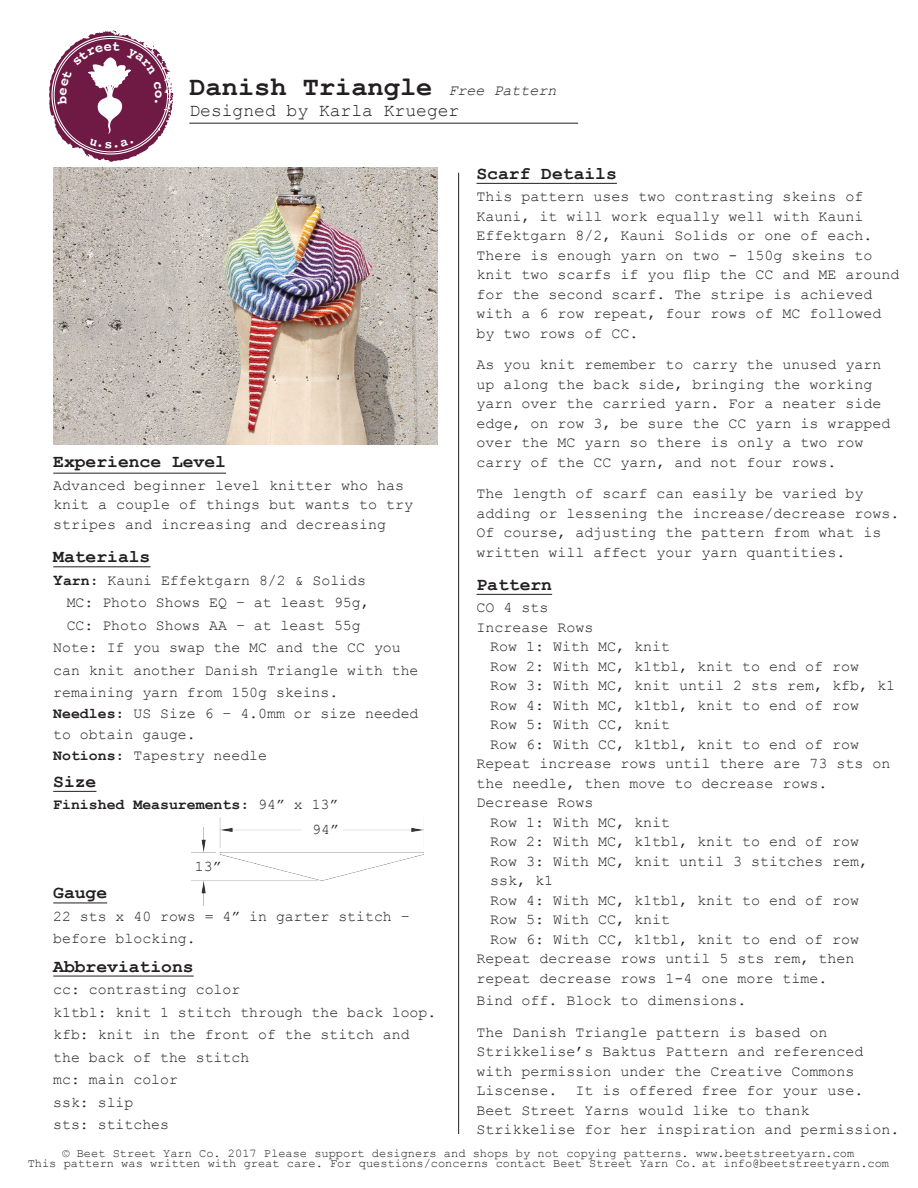
<style>
.page{position:relative;width:918px;height:1188px;background:#fff}
.page>*{position:absolute;margin:0;border:0;box-sizing:border-box;transform-origin:0 0}
.t1{font:700 27px "Courier New";color:#231f20}
.t2{font:700 18px "Courier New";color:#231f20}
.t3{font:18px "Courier New";color:#231f20}
.t4{font:15px/19.5px "Courier New";color:#231f20}
.t5{font:700 15px "Courier New";color:#231f20}
.t6{font:12px "Courier New";color:#231f20}
.s1{font-weight:400;font-style:italic;font-size:15px}
.s2{font-weight:700;font-size:16.5px}
.s3{font-weight:700}
.s4{font-weight:400}
</style>
<div class="page">
<hr style="left:53px;top:903px;width:54px;height:1px;background:#231f20">
<hr style="left:53px;top:791px;width:43px;height:1px;background:#231f20">
<hr style="left:53px;top:473px;width:173px;height:1px;background:#231f20">
<hr style="left:53px;top:566px;width:97px;height:1px;background:#231f20">
<hr style="left:53px;top:976px;width:141px;height:1px;background:#231f20">
<hr style="left:477px;top:183px;width:140px;height:1px;background:#231f20">
<hr style="left:477px;top:594px;width:75px;height:1px;background:#231f20">
<hr style="left:189px;top:123px;width:389px;height:1px;background:#231f20">
<hr style="left:458px;top:173px;width:1px;height:961px;background:#231f20">
<img style="left:53px;top:167px;width:385px;height:278px">
<img style="left:191px;top:817px;width:233px;height:88px">
<svg style="left:49px;top:30px;width:124px;height:132px"></svg>
<p class="t1" style="left:189px;top:70px;width:369px">Danish Triangle <span class="s1">Free Pattern</span></p>
<p class="t3" style="left:189px;top:99px;width:272px">Designed by Karla Krueger</p>
<p class="t2" style="left:477px;top:162px;width:142px">Scarf Details</p>
<p class="t4" style="left:477px;top:186px;width:425px">This pattern uses two contrasting skeins of Kauni, it will work equally well with Kauni Effektgarn 8/2, Kauni Solids or one of each.<br>There is enough yarn on two - 150g skeins to knit two scarfs if you flip the CC and ME around for the second scarf. The stripe is achieved with a 6 row repeat, four rows of MC followed by two rows of CC.</p>
<p class="t4" style="left:477px;top:354px;width:416px">As you knit remember to carry the unused yarn up along the back side, bringing the working yarn over the carried yarn. For a neater side edge, on row 3, be sure the CC yarn is wrapped over the MC yarn so there is only a two row carry of the CC yarn, and not four rows.</p>
<p class="t4" style="left:477px;top:483px;width:425px">The length of scarf can easily be varied by adding or lessening the increase/decrease rows.<br>Of course, adjusting the pattern from what is written will affect your yarn quantities.</p>
<p class="t2" style="left:477px;top:573px;width:77px">Pattern</p>
<p class="t4" style="left:477px;top:597px;width:73px">CO 4 sts</p>
<p class="t4" style="left:477px;top:617px;width:118px">Increase Rows</p>
<p class="t4" style="left:490px;top:636px;width:181px">Row 1: With MC, knit</p>
<p class="t4" style="left:490px;top:656px;width:371px">Row 2: With MC, k1tbl, knit to end of row</p>
<p class="t4" style="left:490px;top:675px;width:407px">Row 3: With MC, knit until 2 sts rem, kfb, k1</p>
<p class="t4" style="left:490px;top:695px;width:371px">Row 4: With MC, k1tbl, knit to end of row</p>
<p class="t4" style="left:490px;top:714px;width:181px">Row 5: With CC, knit</p>
<p class="t4" style="left:490px;top:734px;width:371px">Row 6: With CC, k1tbl, knit to end of row</p>
<p class="t4" style="left:477px;top:753px;width:416px">Repeat increase rows until there are 73 sts on the needle, then move to decrease rows.</p>
<p class="t4" style="left:477px;top:792px;width:118px">Decrease Rows</p>
<p class="t4" style="left:490px;top:812px;width:181px">Row 1: With MC, knit</p>
<p class="t4" style="left:490px;top:831px;width:371px">Row 2: With MC, k1tbl, knit to end of row</p>
<p class="t4" style="left:490px;top:851px;width:380px">Row 3: With MC, knit until 3 stitches rem, ssk, k1</p>
<p class="t4" style="left:490px;top:890px;width:371px">Row 4: With MC, k1tbl, knit to end of row</p>
<p class="t4" style="left:490px;top:909px;width:181px">Row 5: With CC, knit</p>
<p class="t4" style="left:490px;top:929px;width:371px">Row 6: With CC, k1tbl, knit to end of row</p>
<p class="t4" style="left:477px;top:948px;width:380px">Repeat decrease rows until 5 sts rem, then repeat decrease rows 1-4 one more time.</p>
<p class="t4" style="left:477px;top:990px;width:272px">Bind off. Block to dimensions.</p>
<p class="t4" style="left:477px;top:1022px;width:389px">The Danish Triangle pattern is based on Strikkelise’s Baktus Pattern and referenced with permission under the Creative Commons Liscense. It is offered free for your use.</p>
<p class="t4" style="left:477px;top:1100px;width:425px">Beet Street Yarns would like to thank<br>Strikkelise for her inspiration and permission.</p>
<p class="t6" style="left:62px;top:1146px;width:793px">© Beet Street Yarn Co. 2017 Please support designers and shops by not copying patterns. www.beetstreetyarn.com</p>
<p class="t6" style="left:28px;top:1156px;width:863px">This pattern was written with great care. For questions/concerns contact Beet Street Yarn Co. at info@beetstreetyarn.com</p>
<p class="t2" style="left:53px;top:450px;width:174px">Experience Level</p>
<p class="t4" style="left:53px;top:475px;width:362px">Advanced beginner level knitter who has knit a couple of things but wants to try stripes and increasing and decreasing</p>
<p class="t2" style="left:53px;top:546px;width:99px">Materials</p>
<p class="t4" style="left:53px;top:570px;width:314px"><span class="s2">Y</span><span class="s3">arn:</span> Kauni Effektgarn 8/2 &amp; Solids</p>
<p class="t4" style="left:67px;top:592px;width:304px">MC: Photo Shows EQ – at least 95g,</p>
<p class="t4" style="left:67px;top:615px;width:296px">CC: Photo Shows AA – at least 55g</p>
<p class="t4" style="left:53px;top:636px;width:367px;line-height:22.5px">Note: If you swap the MC and the CC you can knit another Danish Triangle with the remaining yarn from 150g skeins.</p>
<p class="t4" style="left:53px;top:703px;width:367px;line-height:21px"><span class="s3">Needles:</span> US Size 6 – 4.0mm or size needed to obtain gauge.</p>
<p class="t4" style="left:53px;top:745px;width:215px"><span class="s3">Notions:</span> Tapestry needle</p>
<p class="t2" style="left:53px;top:770px;width:45px">Size</p>
<p class="t5" style="left:53px;top:795px;width:287px">Finished Measurements: <span class="s4">94” x 13”</span></p>
<p class="t4" style="left:312px;top:819px;width:28px">94”</p>
<p class="t4" style="left:195px;top:856px;width:28px">13”</p>
<p class="t2" style="left:53px;top:882px;width:56px">Gauge</p>
<p class="t4" style="left:53px;top:905px;width:358px;line-height:22.5px">22 sts x 40 rows = 4” in garter stitch – before blocking.</p>
<p class="t2" style="left:53px;top:955px;width:142px">Abbreviations</p>
<p class="t4" style="left:53px;top:979px;width:189px">cc: contrasting color</p>
<p class="t4" style="left:53px;top:1002px;width:385px">k1tbl: knit 1 stitch through the back loop.</p>
<p class="t4" style="left:53px;top:1023px;width:358px;line-height:22.5px">kfb: knit in the front of the stitch and the back of the stitch</p>
<p class="t4" style="left:53px;top:1069px;width:126px">mc: main color</p>
<p class="t4" style="left:53px;top:1092px;width:82px">ssk: slip</p>
<p class="t4" style="left:53px;top:1114px;width:117px">sts: stitches</p>
</div>
